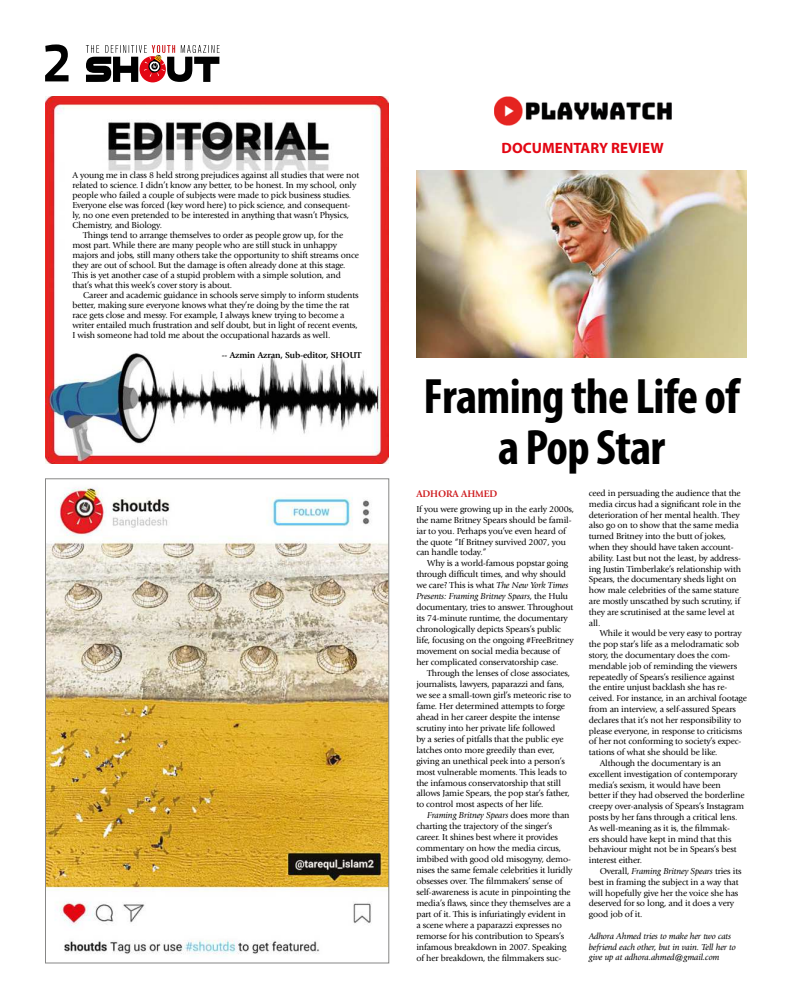
<style>
.page{position:relative;width:792px;height:1008px;background:#fff}
.page>*{position:absolute;margin:0;border:0;box-sizing:border-box;transform-origin:0 0}
.t1{font:700 55px "Titillium Text 22 L";color:#000}
.t2{font:700 condensed 50px/51px "Myriad Pro";letter-spacing:-.015em;color:#000;text-align:center}
.t3{font:700 15px "Myriad Pro";letter-spacing:.005em;color:#e30613}
.t4{font:700 10px "Giovanni Std";letter-spacing:-.015em;color:#cd171a}
.t5{font:9px/10.9px "Giovanni Std";letter-spacing:-.015em;color:#000}
.t6{font:italic 9px/10.8px "Giovanni Std";letter-spacing:-.015em;color:#000}
.t7{font:700 9px "Giovanni Std";letter-spacing:-.015em;color:#000}
.s1{font-style:italic}
.s2{font-style:normal}
</style>
<div class="page">
<svg style="left:86px;top:45px;width:134px;height:37px"></svg>
<img style="left:47px;top:487px;width:340px;height:467px">
<img style="left:494px;top:97px;width:177px;height:29px">
<img style="left:416px;top:170px;width:331px;height:187px">
<img style="left:45px;top:97px;width:344px;height:367px">
<h1 class="t1" style="left:42px;top:30px;width:31px">2</h1>
<p class="t5" style="left:72px;top:170px;width:288px">A young me in class 8 held strong prejudices against all studies that were not</p>
<p class="t5" style="left:72px;top:180px;width:286px">related to science. I didn’t know any better, to be honest. In my school, only</p>
<p class="t5" style="left:72px;top:190px;width:280px">people who failed a couple of subjects were made to pick business studies.</p>
<p class="t5" style="left:72px;top:200px;width:279px">Everyone else was forced (key word here) to pick science, and consequent-</p>
<p class="t5" style="left:72px;top:210px;width:278px">ly, no one even pretended to be interested in anything that wasn’t Physics,</p>
<p class="t5" style="left:72px;top:220px;width:91px">Chemistry, and Biology.</p>
<p class="t5" style="left:83px;top:230px;width:262px">Things tend to arrange themselves to order as people grow up, for the</p>
<p class="t5" style="left:72px;top:240px;width:266px">most part. While there are many people who are still stuck in unhappy</p>
<p class="t5" style="left:72px;top:250px;width:288px">majors and jobs, still many others take the opportunity to shift streams once</p>
<p class="t5" style="left:72px;top:260px;width:275px">they are out of school. But the damage is often already done at this stage.</p>
<p class="t5" style="left:72px;top:270px;width:270px">This is yet another case of a stupid problem with a simple solution, and</p>
<p class="t5" style="left:72px;top:280px;width:161px">that’s what this week’s cover story is about.</p>
<p class="t5" style="left:83px;top:290px;width:277px">Career and academic guidance in schools serve simply to inform students</p>
<p class="t5" style="left:72px;top:300px;width:279px">better, making sure everyone knows what they’re doing by the time the rat</p>
<p class="t5" style="left:72px;top:310px;width:274px">race gets close and messy. For example, I always knew trying to become a</p>
<p class="t5" style="left:72px;top:320px;width:287px">writer entailed much frustration and self doubt, but in light of recent events,</p>
<p class="t5" style="left:72px;top:330px;width:260px">I wish someone had told me about the occupational hazards as well.</p>
<p class="t7" style="left:222px;top:351px;width:141px">-- Azmin Azran, Sub-editor, SHOUT</p>
<h3 class="t3" style="left:502px;top:139px;width:164px">DOCUMENTARY REVIEW</h3>
<h2 class="t2" style="left:424px;top:375px;width:318px">Framing the Life of a Pop Star</h2>
<p class="t4" style="left:416px;top:489px;width:82px">ADHORA AHMED</p>
<p class="t5" style="left:416px;top:504px;width:159px">If you were growing up in the early 2000s, the name Britney Spears should be famil&shy;iar to you. Perhaps you’ve even heard of the quote “If Britney survived 2007, you can handle today.”</p>
<p class="t5" style="left:416px;top:559px;width:159px;text-indent:11px">Why is a world-famous popstar going through difficult times, and why should we care? This is what <span class="s1">The New York Times Presents: Framing Britney Spears</span>, the Hulu documentary, tries to answer. Throughout its 74-minute runtime, the documentary chronologically depicts Spears’s public life, focusing on the ongoing #FreeBritney movement on social media because of her complicated conservatorship case.</p>
<p class="t5" style="left:416px;top:668px;width:156px;text-indent:11px">Through the lenses of close associates, journalists, lawyers, paparazzi and fans, we see a small-town girl’s meteoric rise to fame. Her determined attempts to forge ahead in her career despite the intense scrutiny into her private life followed<br>by a series of pitfalls that the public eye latches onto more greedily than ever, giving an unethical peek into a person’s most vulnerable moments. This leads to the infamous conservatorship that still allows Jamie Spears, the pop star’s father, to control most aspects of her life.</p>
<p class="t5" style="left:416px;top:811px;width:158px;text-indent:11px"><span class="s1">Framing Britney Spears</span> does more than charting the trajectory of the singer’s career. It shines best where it provides commentary on how the media circus, imbibed with good old misogyny, demo&shy;nises the same female celebrities it luridly obsesses over. The filmmakers’ sense of self-awareness is acute in pinpointing the media’s flaws, since they themselves are a part of it. This is infuriatingly evident in<br>a scene where a paparazzi expresses no remorse for his contribution to Spears’s infamous breakdown in 2007. Speaking of her breakdown, the filmmakers suc-</p>
<p class="t5" style="left:589px;top:488px;width:154px">ceed in persuading the audience that the media circus had a significant role in the deterioration of her mental health. They also go on to show that the same media turned Britney into the butt of jokes, when they should have taken account&shy;ability. Last but not the least, by address&shy;ing Justin Timberlake’s relationship with Spears, the documentary sheds light on how male celebrities of the same stature are mostly unscathed by such scrutiny, if they are scrutinised at the same level at all.</p>
<p class="t5" style="left:600px;top:629px;width:143px">While it would be very easy to portray</p>
<p class="t5" style="left:589px;top:639px;width:152px">the pop star’s life as a melodramatic sob</p>
<p class="t5" style="left:589px;top:650px;width:143px">story, the documentary does the com-</p>
<p class="t5" style="left:589px;top:661px;width:150px">mendable job of reminding the viewers</p>
<p class="t5" style="left:589px;top:672px;width:147px">repeatedly of Spears’s resilience against</p>
<p class="t5" style="left:589px;top:683px;width:140px">the entire unjust backlash she has re-</p>
<p class="t5" style="left:589px;top:693px;width:160px">ceived. For instance, in an archival footage</p>
<p class="t5" style="left:589px;top:704px;width:149px">from an interview, a self-assured Spears</p>
<p class="t5" style="left:589px;top:715px;width:154px">declares that it’s not her responsibility to</p>
<p class="t5" style="left:589px;top:726px;width:155px">please everyone, in response to criticisms</p>
<p class="t5" style="left:589px;top:737px;width:154px">of her not conforming to society’s expec-</p>
<p class="t5" style="left:589px;top:747px;width:130px">tations of what she should be like.</p>
<p class="t5" style="left:600px;top:758px;width:123px">Although the documentary is an</p>
<p class="t5" style="left:589px;top:769px;width:150px">excellent investigation of contemporary</p>
<p class="t5" style="left:589px;top:780px;width:134px">media’s sexism, it would have been</p>
<p class="t5" style="left:589px;top:791px;width:157px">better if they had observed the borderline</p>
<p class="t5" style="left:589px;top:801px;width:157px">creepy over-analysis of Spears’s Instagram</p>
<p class="t5" style="left:589px;top:812px;width:150px">posts by her fans through a critical lens.</p>
<p class="t5" style="left:589px;top:823px;width:142px">As well-meaning as it is, the filmmak-</p>
<p class="t5" style="left:589px;top:834px;width:144px">ers should have kept in mind that this</p>
<p class="t5" style="left:589px;top:845px;width:149px">behaviour might not be in Spears’s best</p>
<p class="t5" style="left:589px;top:855px;width:55px">interest either.</p>
<p class="t6" style="left:600px;top:866px;width:143px"><span class="s2">Overall,</span> Framing Britney Spears <span class="s2">tries its</span></p>
<p class="t5" style="left:589px;top:877px;width:151px">best in framing the subject in a way that</p>
<p class="t5" style="left:589px;top:888px;width:151px">will hopefully give her the voice she has</p>
<p class="t5" style="left:589px;top:899px;width:147px">deserved for so long, and it does a very</p>
<p class="t5" style="left:589px;top:909px;width:55px">good job of it.</p>
<p class="t6" style="left:589px;top:931px;width:148px">Adhora Ahmed tries to make her two cats befriend each other, but in vain. Tell her to give up at adhora.ahmed@gmail.com</p>
</div>
